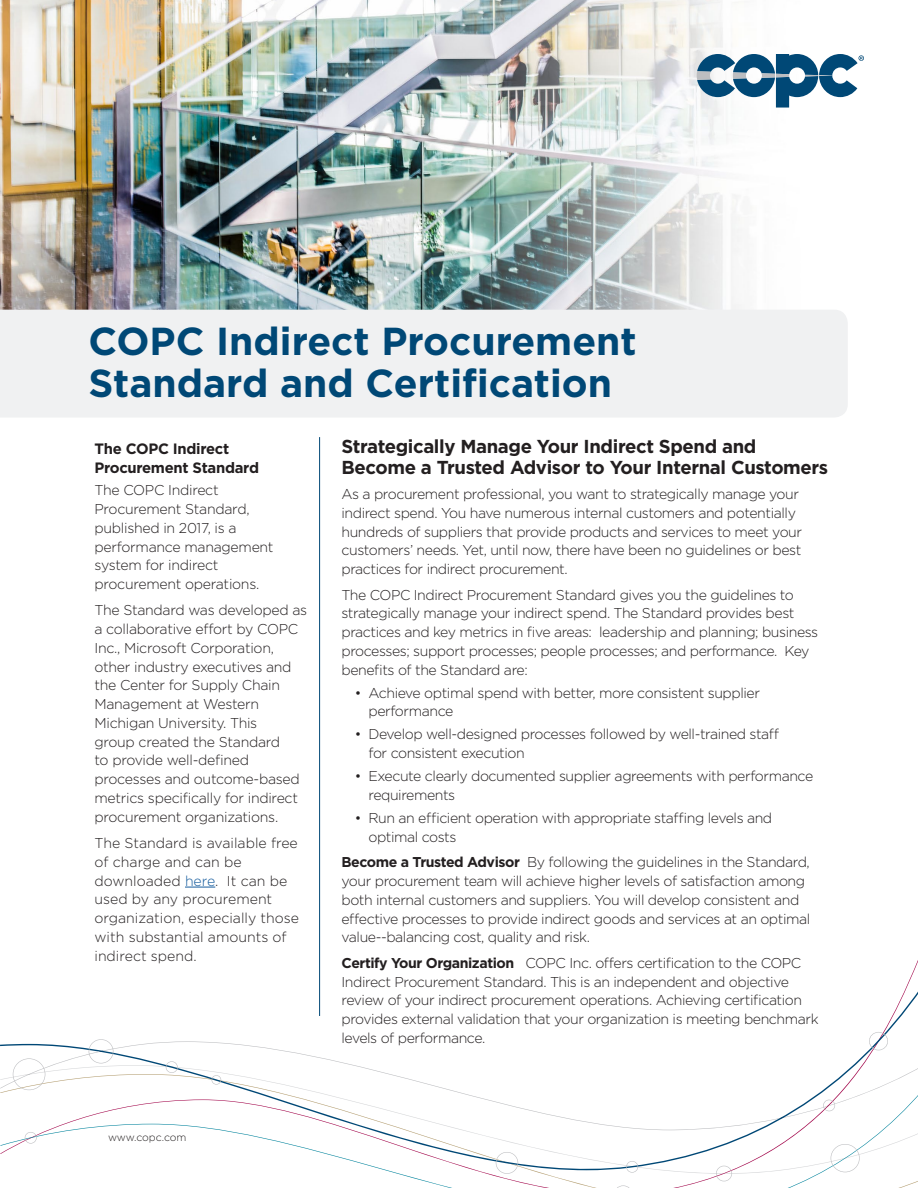
<style>
.page{position:relative;width:918px;height:1188px;background:#fff}
.page>*{position:absolute;margin:0;border:0;box-sizing:border-box;transform-origin:0 0}
.t1{font:700 39px "Gotham";color:#004876}
.t2{font:700 18.75px/21px "Gotham";letter-spacing:-.02em;color:#231f20}
.t3{font:700 15px/19.2px "Gotham";letter-spacing:-.02em;color:#231f20}
.t4{font:300 14.25px/18.8px "Gotham";letter-spacing:-.03em;color:#231f20}
.t5{font:300 14.25px/18.8px "Gotham";color:#231f20}
.t6{font:300 10.5px "Gotham";letter-spacing:-.01em;color:#231f20}
.s1{color:#175d9e}
.s2{font-weight:700}
</style>
<div class="page">
<img style="left:0;top:0;width:750px;height:310px">
<svg style="left:0;top:986px;width:918px;height:193px"></svg>
<svg style="left:25px;top:1132px;width:12px;height:12px"></svg>
<svg style="left:617px;top:1185px;width:13px;height:3px"></svg>
<svg style="left:716px;top:1166px;width:16px;height:15px"></svg>
<svg style="left:626px;top:1161px;width:12px;height:12px"></svg>
<svg style="left:496px;top:1152px;width:22px;height:22px"></svg>
<svg style="left:831px;top:1144px;width:29px;height:28px"></svg>
<svg style="left:0;top:1041px;width:918px;height:89px"></svg>
<svg style="left:99px;top:1051px;width:686px;height:68px"></svg>
<svg style="left:869px;top:1032px;width:19px;height:18px"></svg>
<svg style="left:823px;top:1100px;width:12px;height:11px"></svg>
<svg style="left:13px;top:1058px;width:32px;height:32px"></svg>
<svg style="left:89px;top:1039px;width:24px;height:24px"></svg>
<svg style="left:166px;top:1061px;width:12px;height:12px"></svg>
<svg style="left:212px;top:1075px;width:9px;height:10px"></svg>
<hr style="left:185px;top:887px;width:30px;height:1px;background:#175d9e">
<div style="left:0;top:310px;width:848px;height:107px;background:#f0f1f2"></div>
<hr style="left:319px;top:437px;width:1px;height:579px;background:#004876">
<svg style="left:697px;top:54px;width:167px;height:54px"></svg>
<p class="t1" style="left:88px;top:319px;width:550px">COPC Indirect Procurement</p>
<p class="t1" style="left:88px;top:361px;width:525px">Standard and Certification</p>
<p class="t3" style="left:94px;top:439px;width:166px">The COPC Indirect<br>Procurement Standard</p>
<p class="t4" style="left:94px;top:480px;width:181px">The COPC Indirect<br>Procurement Standard, published in 2017, is a performance management system for indirect procurement operations.</p>
<p class="t4" style="left:94px;top:601px;width:214px">The Standard was developed as a collaborative effort by COPC<br>Inc., Microsoft Corporation, other industry executives and the Center for Supply Chain<br>Management at Western<br>Michigan University. This<br>group created the Standard<br>to provide well-defined processes and outcome-based metrics specifically for indirect procurement organizations.</p>
<p class="t5" style="left:94px;top:833px;width:206px">The Standard is available free of charge and can be downloaded <span class="s1">here</span>. It can be used by any procurement organization, especially those with substantial amounts of indirect spend.</p>
<p class="t2" style="left:341px;top:435px;width:488px">Strategically Manage Your Indirect Spend and<br>Become a Trusted Advisor to Your Internal Customers</p>
<p class="t4" style="left:341px;top:484px;width:462px">As a procurement professional, you want to strategically manage your indirect spend. You have numerous internal customers and potentially hundreds of suppliers that provide products and services to meet your customers’ needs. Yet, until now, there have been no guidelines or best practices for indirect procurement.</p>
<p class="t4" style="left:341px;top:585px;width:478px">The COPC Indirect Procurement Standard gives you the guidelines to strategically manage your indirect spend. The Standard provides best practices and key metrics in five areas: leadership and planning; business processes; support processes; people processes; and performance. Key benefits of the Standard are:</p>
<p class="t4" style="left:368px;top:683px;width:393px;text-indent:-14px">• Achieve optimal spend with better, more consistent supplier performance</p>
<p class="t4" style="left:368px;top:725px;width:412px;text-indent:-14px">• Develop well-designed processes followed by well-trained staff for consistent execution</p>
<p class="t4" style="left:368px;top:767px;width:446px;text-indent:-14px">• Execute clearly documented supplier agreements with performance requirements</p>
<p class="t4" style="left:368px;top:808px;width:405px;text-indent:-14px">• Run an efficient operation with appropriate staffing levels and optimal costs</p>
<p class="t4" style="left:341px;top:853px;width:470px"><span class="s2">Become a Trusted Advisor</span> By following the guidelines in the Standard, your procurement team will achieve higher levels of satisfaction among both internal customers and suppliers. You will develop consistent and effective processes to provide indirect goods and services at an optimal value--balancing cost, quality and risk.</p>
<p class="t4" style="left:341px;top:953px;width:479px"><span class="s2">Certify Your Organization</span> COPC Inc. offers certification to the COPC Indirect Procurement Standard. This is an independent and objective review of your indirect procurement operations. Achieving certification provides external validation that your organization is meeting benchmark levels of performance.</p>
<p class="t6" style="left:108px;top:1130px;width:80px">www.copc.com</p>
</div>
